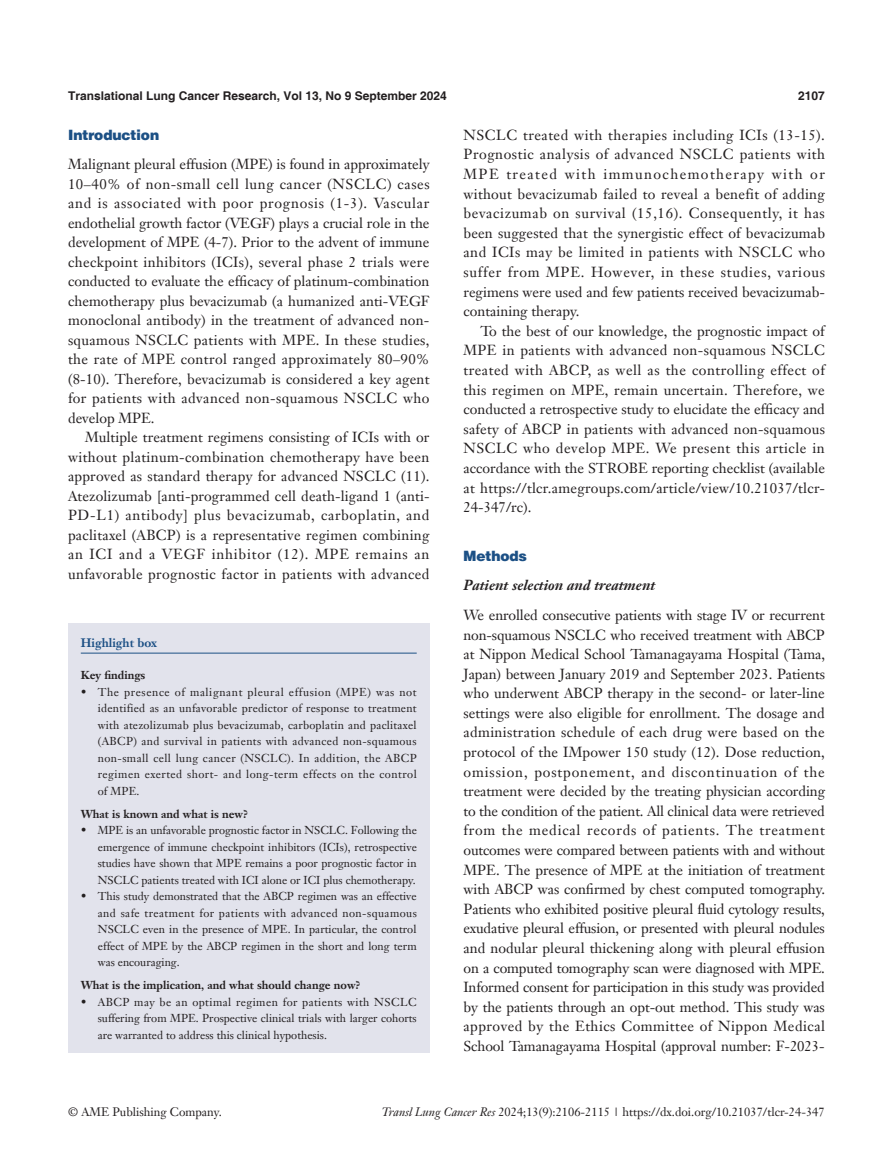
<style>
.page{position:relative;width:893px;height:1170px;background:#fff}
.page>*{position:absolute;margin:0;border:0;box-sizing:border-box;transform-origin:0 0}
.t1{font:14.25px/19.6px "Janson Text LT";letter-spacing:.02em;color:#231f20;text-align:justify}
._2ji-6_5{font:italic 700 14.25px "Janson Text LT";color:#231f20}
._1ji-zhengti{font:900 14.25px "Helvetica";color:#1c5085}
._1ji-6_5{font:900 14.25px "Helvetica";color:#1c5085}
.t2{font:12px "Janson Text LT";color:#231f20}
.t3{font:700 12px "Helvetica";color:#231f20}
.Cite{font:700 12px "Janson Text LT";color:#1c5085}
.box-zhengwen{font:11.25px/16.5px "Janson Text LT";color:#231f20;text-align:justify}
.box-biaoti-1_5mm{font:700 11.25px "Janson Text LT";color:#231f20}
.box-biaoti{font:700 11.25px "Janson Text LT";color:#231f20}
.s1{font-style:italic}
</style>
<div class="page">
<div style="left:68px;top:623px;width:361px;height:429px;background:#e2e3ec"></div>
<hr style="left:81px;top:652px;width:336px;height:1px;background:#1c5085">
<p class="t3" style="left:68px;top:88px;width:380px">Translational Lung Cancer Research, Vol 13, No 9 September 2024</p>
<p class="t3" style="left:798px;top:88px;width:28px">2107</p>
<p class="_1ji-zhengti" style="left:68px;top:126px;width:93px">Introduction</p>
<p class="t1" style="left:68px;top:154px;width:363px">Malignant pleural effusion (MPE) is found in approximately 10–40% of non-small cell lung cancer (NSCLC) cases and is associated with poor prognosis (1-3). Vascular endothelial growth factor (VEGF) plays a crucial role in the development of MPE (4-7). Prior to the advent of immune checkpoint inhibitors (ICIs), several phase 2 trials were conducted to evaluate the efficacy of platinum-combination chemotherapy plus bevacizumab (a humanized anti-VEGF monoclonal antibody) in the treatment of advanced non&shy;squamous NSCLC patients with MPE. In these studies, the rate of MPE control ranged approximately 80–90% (8-10). Therefore, bevacizumab is considered a key agent for patients with advanced non-squamous NSCLC who develop MPE.</p>
<p class="t1" style="left:68px;top:427px;width:363px;text-indent:17px">Multiple treatment regimens consisting of ICIs with or without platinum-combination chemotherapy have been approved as standard therapy for advanced NSCLC (11).<br>Atezolizumab [anti-programmed cell death-ligand 1 (anti-PD-L1) antibody] plus bevacizumab, carboplatin, and paclitaxel (ABCP) is a representative regimen combining an ICI and a VEGF inhibitor (12). MPE remains an unfavorable prognostic factor in patients with advanced</p>
<p class="Cite" style="left:81px;top:634px;width:78px">Highlight box</p>
<p class="box-biaoti" style="left:81px;top:668px;width:66px">Key findings</p>
<p class="box-zhengwen" style="left:98px;top:683px;width:321px;text-indent:-17px">• The presence of malignant pleural effusion (MPE) was not identified as an unfavorable predictor of response to treatment with atezolizumab plus bevacizumab, carboplatin and paclitaxel (ABCP) and survival in patients with advanced non-squamous non-small cell lung cancer (NSCLC). In addition, the ABCP regimen exerted short- and long-term effects on the control of MPE.</p>
<p class="box-biaoti-1_5mm" style="left:81px;top:806px;width:169px">What is known and what is new?</p>
<p class="box-zhengwen" style="left:98px;top:821px;width:321px;text-indent:-17px">• MPE is an unfavorable prognostic factor in NSCLC. Following the emergence of immune checkpoint inhibitors (ICIs), retrospective studies have shown that MPE remains a poor prognostic factor in NSCLC patients treated with ICI alone or ICI plus chemotherapy.</p>
<p class="box-zhengwen" style="left:98px;top:887px;width:321px;text-indent:-17px">• This study demonstrated that the ABCP regimen was an effective and safe treatment for patients with advanced non-squamous NSCLC even in the presence of MPE. In particular, the control effect of MPE by the ABCP regimen in the short and long term was encouraging.</p>
<p class="box-biaoti-1_5mm" style="left:81px;top:977px;width:281px">What is the implication, and what should change now?</p>
<p class="box-zhengwen" style="left:98px;top:993px;width:320px;text-indent:-17px">• ABCP may be an optimal regimen for patients with NSCLC suffering from MPE. Prospective clinical trials with larger cohorts are warranted to address this clinical hypothesis.</p>
<p class="t1" style="left:463px;top:125px;width:363px">NSCLC treated with therapies including ICIs (13-15).<br>Prognostic analysis of advanced NSCLC patients with MPE treated with immunochemotherapy with or without bevacizumab failed to reveal a benefit of adding bevacizumab on survival (15,16). Consequently, it has been suggested that the synergistic effect of bevacizumab and ICIs may be limited in patients with NSCLC who suffer from MPE. However, in these studies, various regimens were used and few patients received bevacizumab&shy;containing therapy.</p>
<p class="t1" style="left:463px;top:321px;width:363px;text-indent:17px">To the best of our knowledge, the prognostic impact of MPE in patients with advanced non-squamous NSCLC treated with ABCP, as well as the controlling effect of this regimen on MPE, remain uncertain. Therefore, we conducted a retrospective study to elucidate the efficacy and safety of ABCP in patients with advanced non-squamous NSCLC who develop MPE. We present this article in accordance with the STROBE reporting checklist (available at https://tlcr.amegroups.com/article/view/10.21037/tlcr-24-347/rc).</p>
<p class="_1ji-6_5" style="left:463px;top:546px;width:65px">Methods</p>
<p class="_2ji-6_5" style="left:463px;top:576px;width:193px">Patient selection and treatment</p>
<p class="t1" style="left:463px;top:605px;width:363px">We enrolled consecutive patients with stage IV or recurrent non-squamous NSCLC who received treatment with ABCP at Nippon Medical School Tamanagayama Hospital (Tama, Japan) between January 2019 and September 2023. Patients who underwent ABCP therapy in the second- or later-line settings were also eligible for enrollment. The dosage and administration schedule of each drug were based on the protocol of the IMpower 150 study (12). Dose reduction, omission, postponement, and discontinuation of the treatment were decided by the treating physician according to the condition of the patient. All clinical data were retrieved from the medical records of patients. The treatment outcomes were compared between patients with and without MPE. The presence of MPE at the initiation of treatment with ABCP was confirmed by chest computed tomography.<br>Patients who exhibited positive pleural fluid cytology results, exudative pleural effusion, or presented with pleural nodules and nodular pleural thickening along with pleural effusion on a computed tomography scan were diagnosed with MPE.<br>Informed consent for participation in this study was provided by the patients through an opt-out method. This study was approved by the Ethics Committee of Nippon Medical School Tamanagayama Hospital (approval number: F-2023-</p>
<p class="t2" style="left:68px;top:1104px;width:155px">© AME Publishing Company.</p>
<p class="t2" style="left:382px;top:1104px;width:444px"><span class="s1">Transl Lung Cancer Res</span> 2024;13(9):2106-2115 | https://dx.doi.org/10.21037/tlcr-24-347</p>
</div>
